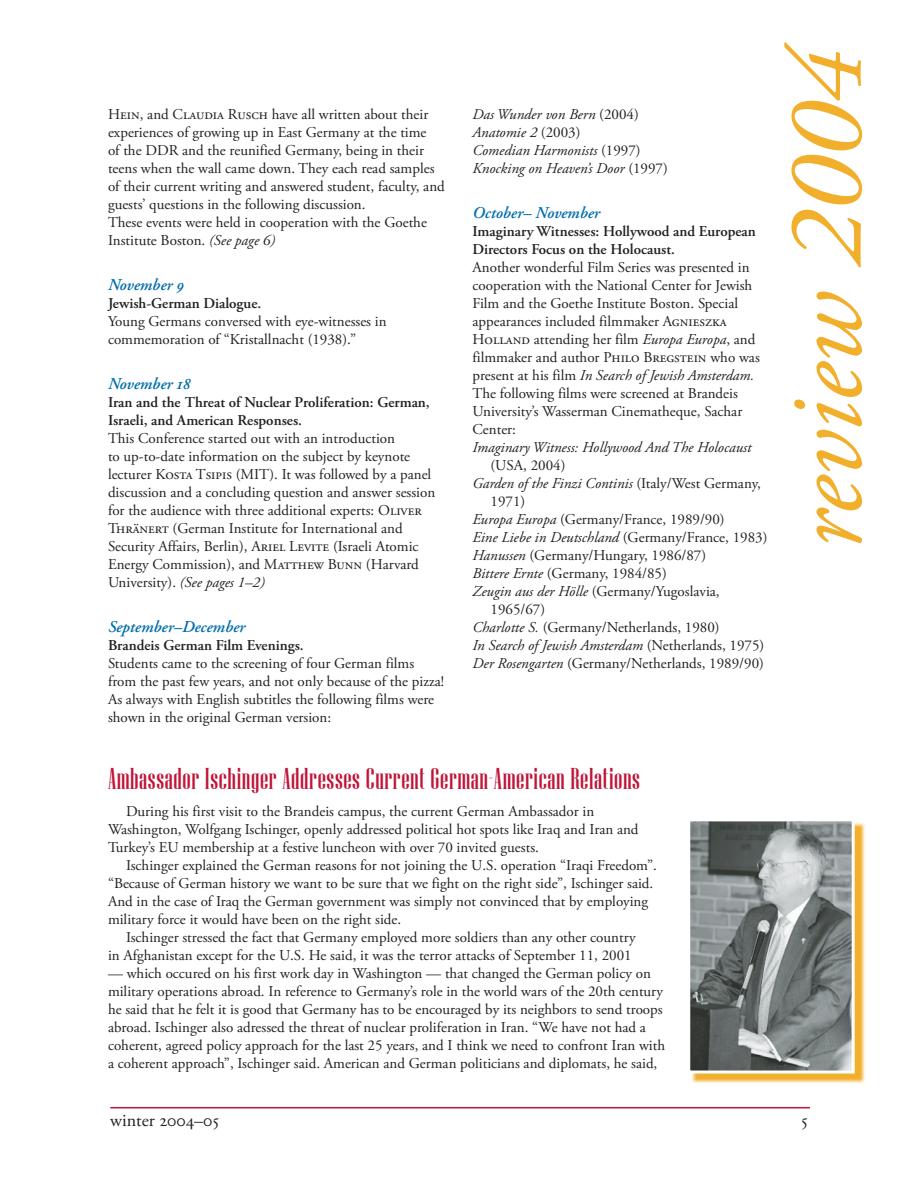
<style>
.page{position:relative;width:918px;height:1188px;background:#fff}
.page>*{position:absolute;margin:0;border:0;box-sizing:border-box;transform-origin:0 0}
.t1{font:italic 108px "Adobe Garamond Pro";color:#f1af2b}
.t2{font:30px "Niagara Solid";letter-spacing:.02em;color:#c01439}
.t3{font:18px "Adobe Garamond Pro";color:#1f221d}
.t4{font:italic 600 16.5px "Adobe Garamond Pro";color:#006eae}
.t5{font:15px/18px "Adobe Garamond Pro";letter-spacing:-.005em;color:#1f221d}
.t6{font:italic 15px/18px "Adobe Garamond Pro";color:#1f221d}
.t7{font:600 15px/18px "Adobe Garamond Pro";color:#1f221d}
.t8{font:15px/18px "Adobe Garamond Pro";letter-spacing:-.025em;color:#1f221d}
.s1{font-style:italic}
.s2{font-style:normal}
</style>
<div class="page">
<hr style="left:110px;top:1107px;width:700px;height:1px;background:#c01439">
<svg style="left:691px;top:822px;width:174px;height:262px;background:#f4c463"></svg>
<img style="left:691px;top:822px;width:160px;height:248px">
<div style="left:687px;top:818px;width:168px;height:256px;border:3px solid #fff"></div>
<p class="t5" style="left:108px;top:106px;width:338px">Hein, and Claudia Rusch have all written about their experiences of growing up in East Germany at the time<br>of the DDR and the reunified Germany, being in their teens when the wall came down. They each read samples of their current writing and answered student, faculty, and guests’ questions in the following discussion.<br>These events were held in cooperation with the Goethe Institute Boston. <span class="s1">(See page 6)</span></p>
<p class="t4" style="left:108px;top:275px;width:78px">November 9</p>
<p class="t7" style="left:108px;top:294px;width:155px">Jewish-German Dialogue.</p>
<p class="t5" style="left:108px;top:313px;width:280px">Young Germans conversed with eye-witnesses in commemoration of “Kristallnacht (1938).”</p>
<p class="t4" style="left:108px;top:374px;width:84px">November 18</p>
<p class="t7" style="left:108px;top:393px;width:323px">Iran and the Threat of Nuclear Proliferation: German,<br>Israeli, and American Responses.</p>
<p class="t5" style="left:108px;top:430px;width:329px">This Conference started out with an introduction<br>to up-to-date information on the subject by keynote lecturer Kosta Tsipis (MIT). It was followed by a panel discussion and a concluding question and answer session for the audience with three additional experts: Oliver Thränert (German Institute for International and Security Affairs, Berlin), Ariel Levite (Israeli Atomic Energy Commission), and Matthew Bunn (Harvard University). <span class="s1">(See pages 1–2)</span></p>
<p class="t4" style="left:108px;top:617px;width:139px">September–December</p>
<p class="t7" style="left:108px;top:636px;width:197px">Brandeis German Film Evenings.</p>
<p class="t8" style="left:108px;top:655px;width:338px">Students came to the screening of four German films from the past few years, and not only because of the pizza!<br>As always with English subtitles the following films were shown in the original German version:</p>
<p class="t6" style="left:472px;top:106px;width:197px">Das Wunder von Bern <span class="s2">(2004)<br></span>Anatomie 2 <span class="s2">(2003)<br></span>Comedian Harmonists <span class="s2">(1997)<br></span>Knocking on Heaven’s Door <span class="s2">(1997)</span></p>
<p class="t4" style="left:472px;top:203px;width:129px">October– November</p>
<p class="t7" style="left:472px;top:222px;width:285px">Imaginary Witnesses: Hollywood and European<br>Directors Focus on the Holocaust.</p>
<p class="t5" style="left:472px;top:259px;width:289px">Another wonderful Film Series was presented in cooperation with the National Center for Jewish Film and the Goethe Institute Boston. Special appearances included filmmaker Agnieszka Holland attending her film <span class="s1">Europa Europa</span>, and filmmaker and author Philo Bregstein who was present at his film <span class="s1">In Search of Jewish Amsterdam.<br></span>The following films were screened at Brandeis University’s Wasserman Cinematheque, Sachar Center:</p>
<p class="t6" style="left:472px;top:439px;width:280px">Imaginary Witness: Hollywood And The Holocaust</p>
<p class="t5" style="left:490px;top:457px;width:76px">(USA, 2004)</p>
<p class="t6" style="left:472px;top:475px;width:290px">Garden of the Finzi Continis <span class="s2">(Italy/West Germany,</span></p>
<p class="t5" style="left:490px;top:493px;width:36px">1971)</p>
<p class="t5" style="left:472px;top:511px;width:254px"><span class="s1">Europa Europa</span> (Germany/France, 1989/90)</p>
<p class="t6" style="left:472px;top:529px;width:297px">Eine Liebe in Deutschland <span class="s2">(Germany/France, 1983)</span></p>
<p class="t5" style="left:472px;top:547px;width:235px"><span class="s1">Hanussen</span> (Germany/Hungary, 1986/87)</p>
<p class="t5" style="left:472px;top:565px;width:196px"><span class="s1">Bittere Ernte</span> (Germany, 1984/85)</p>
<p class="t5" style="left:472px;top:583px;width:249px"><span class="s1">Zeugin aus der Hölle</span> (Germany/Yugoslavia,</p>
<p class="t5" style="left:490px;top:601px;width:56px">1965/67)</p>
<p class="t5" style="left:472px;top:619px;width:249px"><span class="s1">Charlotte S.</span> (Germany/Netherlands, 1980)</p>
<p class="t6" style="left:472px;top:637px;width:293px">In Search of Jewish Amsterdam <span class="s2">(Netherlands, 1975)</span></p>
<p class="t5" style="left:472px;top:655px;width:293px"><span class="s1">Der Rosengarten</span> (Germany/Netherlands, 1989/90)</p>
<h2 class="t2" style="left:108px;top:763px;width:534px">Ambassador Ischinger Addresses Current German-American Relations</h2>
<p class="t5" style="left:108px;top:803px;width:532px;text-indent:18px">During his first visit to the Brandeis campus, the current German Ambassador in<br>Washington, Wolfgang Ischinger, openly addressed political hot spots like Iraq and Iran and<br>Turkey’s EU membership at a festive luncheon with over 70 invited guests.</p>
<p class="t5" style="left:108px;top:857px;width:550px;text-indent:18px">Ischinger explained the German reasons for not joining the U.S. operation “Iraqi Freedom”. “Because of German history we want to be sure that we fight on the right side”, Ischinger said.<br>And in the case of Iraq the German government was simply not convinced that by employing military force it would have been on the right side.</p>
<p class="t5" style="left:108px;top:929px;width:529px;text-align:right">Ischinger stressed the fact that Germany employed more soldiers than any other country<br>in Afghanistan except for the U.S. He said, it was the terror attacks of September 11, 2001</p>
<p class="t5" style="left:108px;top:965px;width:559px">— which occured on his first work day in Washington — that changed the German policy on military operations abroad. In reference to Germany’s role in the world wars of the 20th century he said that he felt it is good that Germany has to be encouraged by its neighbors to send troops abroad. Ischinger also adressed the threat of nuclear proliferation in Iran. “We have not had a coherent, agreed policy approach for the last 25 years, and I think we need to confront Iran with a coherent approach”, Ischinger said. American and German politicians and diplomats, he said,</p>
<p class="t3" style="left:110px;top:1110px;width:110px">winter 2004–05</p>
<h1 class="t1" style="left:762px;top:550px;width:509px;rotate:-90deg">review 2004</h1>
</div>
